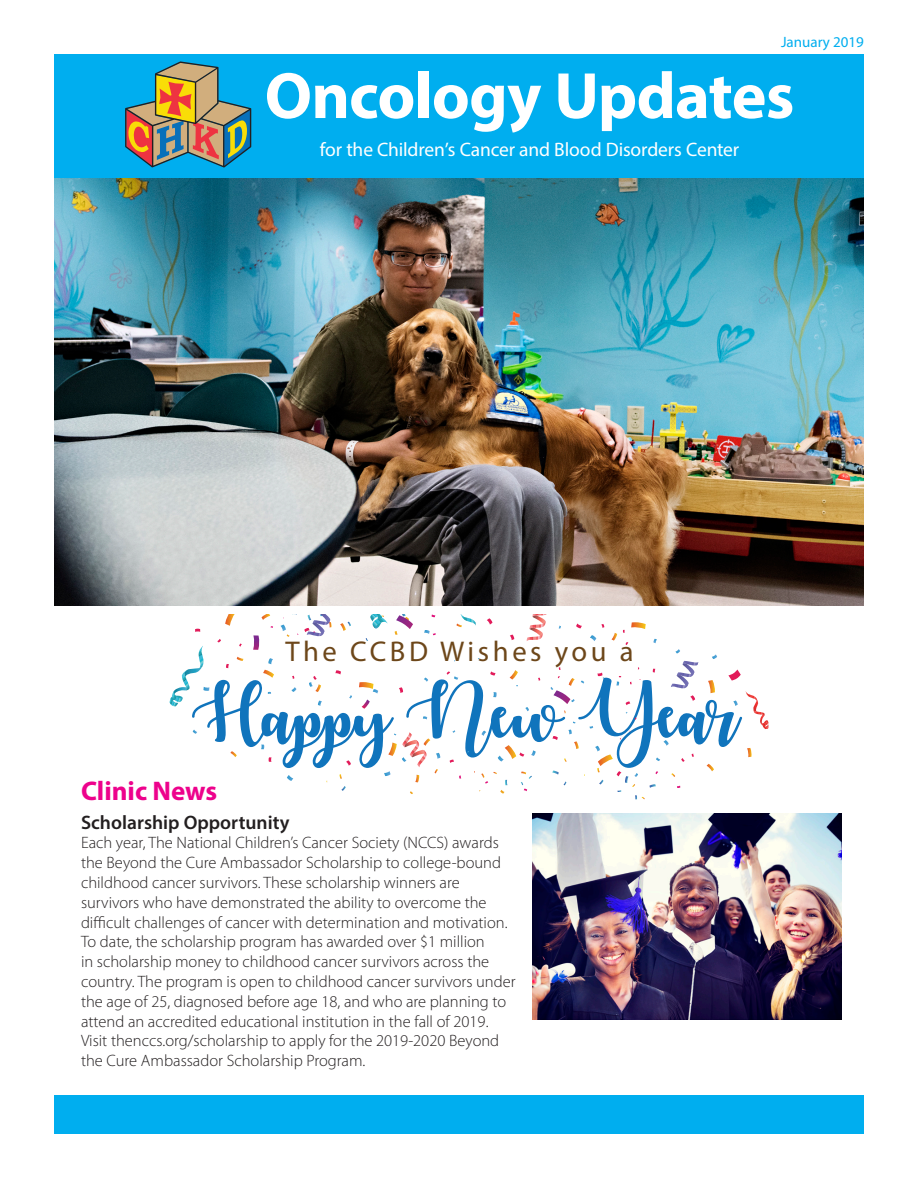
<style>
.page{position:relative;width:918px;height:1188px;background:#fff}
.page>*{position:absolute;margin:0;border:0;box-sizing:border-box;transform-origin:0 0}
.t1{font:700 66px "Myriad Pro";letter-spacing:-.015em;color:#fff}
.t2{font:61.95px "Autumnin November";color:#1074bc}
.t3{font:28.65px "Myriad Pro";letter-spacing:.125em;color:#6d471a}
.t4{font:700 27px "Myriad Pro";color:#ed028c}
.t5{font:19.5px "Myriad Pro";letter-spacing:-.005em;color:#fff}
.t6{font:600 19.5px "Myriad Pro";color:#231f20}
.t7{font:300 16.5px/19.8px "Myriad Pro";color:#231f20}
.t8{font:15px "Myriad Pro";color:#00aeef}
</style>
<div class="page">
<svg style="left:399px;top:687px;width:4px;height:6px"></svg>
<svg style="left:690px;top:695px;width:5px;height:6px"></svg>
<svg style="left:728px;top:670px;width:13px;height:11px"></svg>
<svg style="left:226px;top:664px;width:3px;height:4px"></svg>
<svg style="left:510px;top:635px;width:4px;height:5px"></svg>
<svg style="left:626px;top:701px;width:4px;height:4px"></svg>
<svg style="left:552px;top:736px;width:6px;height:4px"></svg>
<svg style="left:490px;top:671px;width:6px;height:4px"></svg>
<svg style="left:346px;top:760px;width:5px;height:6px"></svg>
<svg style="left:335px;top:670px;width:6px;height:5px"></svg>
<svg style="left:268px;top:757px;width:4px;height:5px"></svg>
<svg style="left:576px;top:623px;width:6px;height:5px"></svg>
<svg style="left:217px;top:639px;width:4px;height:4px"></svg>
<svg style="left:195px;top:629px;width:5px;height:3px"></svg>
<svg style="left:675px;top:649px;width:5px;height:5px"></svg>
<svg style="left:590px;top:635px;width:6px;height:6px"></svg>
<svg style="left:712px;top:654px;width:5px;height:5px"></svg>
<svg style="left:193px;top:730px;width:4px;height:4px"></svg>
<svg style="left:261px;top:745px;width:3px;height:4px"></svg>
<svg style="left:268px;top:658px;width:5px;height:6px"></svg>
<svg style="left:291px;top:687px;width:5px;height:5px"></svg>
<svg style="left:318px;top:701px;width:4px;height:5px"></svg>
<svg style="left:424px;top:678px;width:4px;height:4px"></svg>
<svg style="left:447px;top:671px;width:11px;height:9px"></svg>
<svg style="left:493px;top:692px;width:4px;height:5px"></svg>
<svg style="left:482px;top:731px;width:4px;height:5px"></svg>
<svg style="left:616px;top:676px;width:5px;height:10px"></svg>
<svg style="left:531px;top:750px;width:5px;height:6px"></svg>
<svg style="left:733px;top:700px;width:5px;height:6px"></svg>
<svg style="left:597px;top:673px;width:7px;height:5px"></svg>
<svg style="left:568px;top:730px;width:4px;height:4px"></svg>
<svg style="left:525px;top:707px;width:4px;height:4px"></svg>
<svg style="left:423px;top:716px;width:4px;height:3px"></svg>
<svg style="left:287px;top:775px;width:6px;height:6px"></svg>
<svg style="left:359px;top:682px;width:19px;height:12px"></svg>
<svg style="left:263px;top:670px;width:11px;height:8px"></svg>
<svg style="left:309px;top:676px;width:12px;height:16px"></svg>
<svg style="left:631px;top:622px;width:15px;height:7px"></svg>
<svg style="left:612px;top:633px;width:5px;height:8px"></svg>
<svg style="left:225px;top:614px;width:10px;height:12px"></svg>
<svg style="left:237px;top:657px;width:6px;height:4px"></svg>
<svg style="left:574px;top:741px;width:5px;height:8px"></svg>
<svg style="left:230px;top:751px;width:7px;height:6px"></svg>
<svg style="left:510px;top:670px;width:8px;height:16px"></svg>
<svg style="left:498px;top:745px;width:26px;height:17px"></svg>
<svg style="left:708px;top:680px;width:7px;height:13px"></svg>
<svg style="left:747px;top:748px;width:5px;height:9px"></svg>
<svg style="left:552px;top:771px;width:7px;height:4px"></svg>
<svg style="left:707px;top:764px;width:7px;height:7px"></svg>
<svg style="left:521px;top:772px;width:11px;height:19px"></svg>
<svg style="left:474px;top:771px;width:33px;height:23px"></svg>
<svg style="left:595px;top:738px;width:90px;height:61px"></svg>
<svg style="left:341px;top:786px;width:5px;height:5px"></svg>
<svg style="left:340px;top:622px;width:11px;height:9px"></svg>
<svg style="left:424px;top:630px;width:12px;height:5px"></svg>
<svg style="left:169px;top:646px;width:40px;height:61px"></svg>
<svg style="left:671px;top:661px;width:27px;height:28px"></svg>
<svg style="left:384px;top:732px;width:56px;height:50px"></svg>
<svg style="left:746px;top:692px;width:22px;height:37px"></svg>
<svg style="left:550px;top:676px;width:25px;height:28px"></svg>
<svg style="left:370px;top:614px;width:18px;height:15px"></svg>
<svg style="left:362px;top:700px;width:8px;height:9px"></svg>
<svg style="left:527px;top:614px;width:20px;height:27px"></svg>
<svg style="left:395px;top:614px;width:18px;height:21px"></svg>
<svg style="left:487px;top:618px;width:5px;height:7px"></svg>
<svg style="left:253px;top:614px;width:79px;height:36px"></svg>
<svg style="left:456px;top:614px;width:20px;height:13px"></svg>
<img style="left:54px;top:177px;width:809px;height:428px">
<div style="left:54px;top:54px;width:810px;height:123px;background:#00aeef"></div>
<svg style="left:125px;top:61px;width:126px;height:106px"></svg>
<div style="left:54px;top:1095px;width:810px;height:39px;background:#00aeef"></div>
<img style="left:532px;top:813px;width:310px;height:206px">
<p class="t8" style="left:781px;top:33px;width:84px">January 2019</p>
<p class="t1" style="left:265px;top:53px;width:531px">Oncology Updates</p>
<p class="t5" style="left:320px;top:137px;width:421px">for the Children’s Cancer and Blood Disorders Center</p>
<p class="t3" style="left:285px;top:633px;width:350px">The CCBD Wishes you a</p>
<h2 class="t2" style="left:192px;top:680px;width:549px">Happy New Year</h2>
<p class="t4" style="left:81px;top:773px;width:138px">Clinic News</p>
<p class="t6" style="left:81px;top:810px;width:210px">Scholarship Opportunity</p>
<p class="t7" style="left:81px;top:833px;width:436px">Each year, The National Children’s Cancer Society (NCCS) awards the Beyond the Cure Ambassador Scholarship to college-bound childhood cancer survivors. These scholarship winners are survivors who have demonstrated the ability to overcome the difficult challenges of cancer with determination and motivation.<br>To date, the scholarship program has awarded over $1 million<br>in scholarship money to childhood cancer survivors across the country. The program is open to childhood cancer survivors under the age of 25, diagnosed before age 18, and who are planning to attend an accredited educational institution in the fall of 2019.<br>Visit thenccs.org/scholarship to apply for the 2019-2020 Beyond the Cure Ambassador Scholarship Program.</p>
</div>
